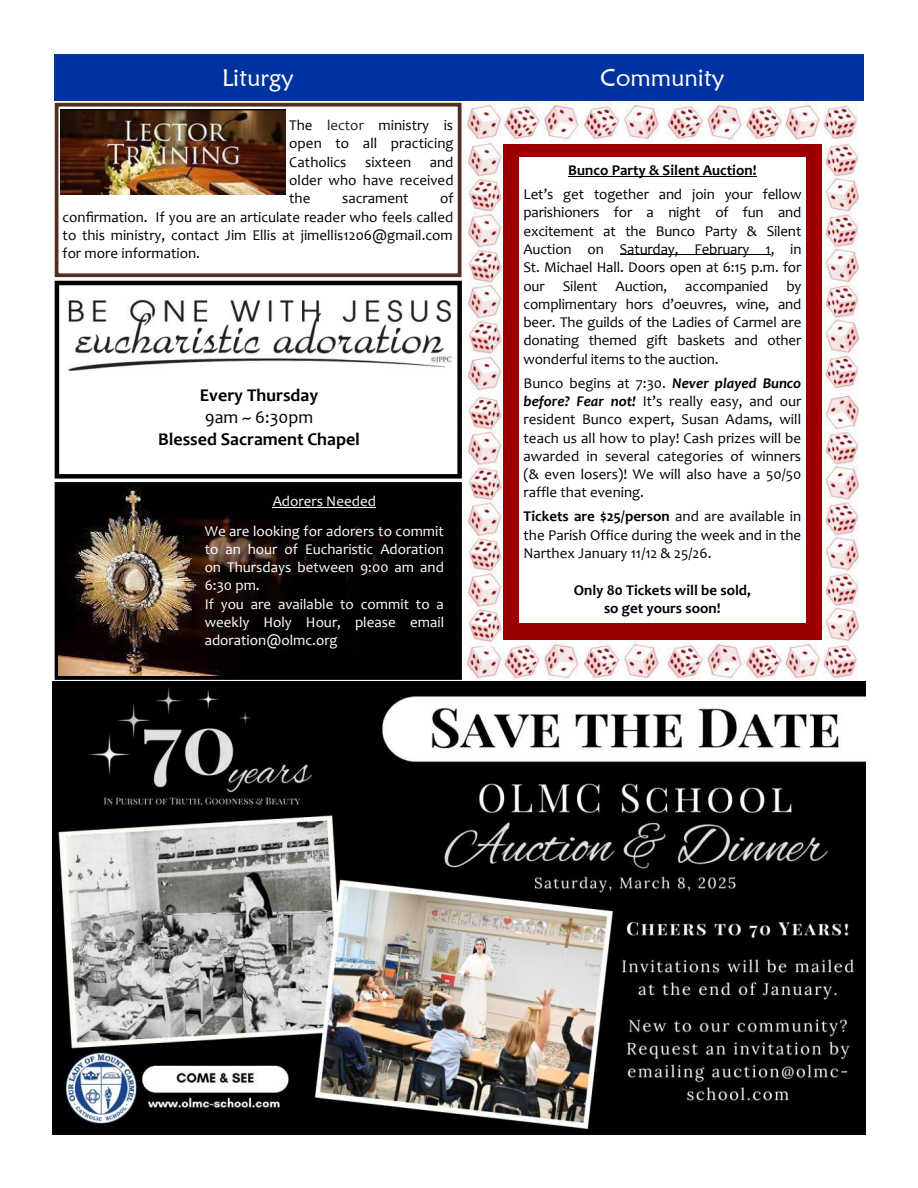
<style>
.page{position:relative;width:918px;height:1188px;background:#fff}
.page>*{position:absolute;margin:0;border:0;box-sizing:border-box;transform-origin:0 0}
.t1{font:24px "Maiandra GD";color:#fff}
.t2{font:700 18px "Candara";color:#000}
.t3{font:18px "Candara";color:#000}
.t4{font:15px/18.3px "Candara";color:#000;text-align:justify}
.t5{font:15px/18.3px "Candara";color:#fff;text-align:justify}
.t6{font:700 15px "Candara";color:#000}
.s1{color:#222}
.s2{font-weight:700;font-style:italic}
.s3{font-weight:700}
</style>
<div class="page">
<div style="left:466px;top:104px;width:396px;height:573px;background:#9a0000"></div>
<div style="left:519px;top:157px;width:287px;height:466px;background:#fff"></div>
<hr style="left:568px;top:176px;width:189px;height:1px;background:#000">
<hr style="left:620px;top:255px;width:151px;height:1px;background:#000">
<div style="left:54px;top:55px;width:408px;height:46px;background:#0033a0"></div>
<div style="left:55px;top:103px;width:407px;height:174px;border:4px solid #522d24"></div>
<img style="left:61px;top:110px;width:224px;height:85px">
<div style="left:462px;top:54px;width:402px;height:47px;background:#0033a0"></div>
<img style="left:68px;top:298px;width:384px;height:73px">
<div style="left:420px;top:487px;width:37px;height:188px;background:#000"></div>
<div style="left:55px;top:482px;width:407px;height:198px;border:4px solid #000"></div>
<div style="left:346px;top:485px;width:74px;height:191px;background:#000"></div>
<img style="left:59px;top:485px;width:287px;height:191px">
<hr style="left:273px;top:507px;width:103px;height:1px;background:#fff">
<div style="left:55px;top:281px;width:407px;height:198px;border:4px solid #000"></div>
<img style="left:465px;top:101px;width:397px;height:42px">
<img style="left:465px;top:640px;width:397px;height:40px">
<img style="left:463px;top:140px;width:40px;height:506px">
<img style="left:823px;top:140px;width:39px;height:504px">
<img style="left:53px;top:682px;width:812px;height:452px">
<p class="t1" style="left:222px;top:63px;width:73px">Liturgy</p>
<p class="t4" style="left:289px;top:118px;width:166px">The <span class="s1">lector</span> ministry is open to all practicing Catholics sixteen and older who have received the</p>
<p class="t4" style="left:63px;top:191px;width:392px;text-indent:378px">of confirmation. If you are an articulate reader who feels called to this ministry, contact Jim Ellis at jimellis1206@gmail.com for more information.</p>
<p class="t4" style="left:342px;top:191px;width:68px">sacrament</p>
<p class="t2" style="left:200px;top:388px;width:120px">Every Thursday</p>
<p class="t3" style="left:205px;top:410px;width:110px">9am ~ 6:30pm</p>
<p class="t2" style="left:158px;top:432px;width:203px">Blessed Sacrament Chapel</p>
<p class="t5" style="left:273px;top:494px;width:105px">Adorers Needed</p>
<p class="t5" style="left:205px;top:523px;width:241px">We are looking for adorers to commit to an hour of Eucharistic Adoration on Thursdays between 9:00 am and 6:30 pm.</p>
<p class="t5" style="left:205px;top:596px;width:241px">If you are available to commit to a weekly Holy Hour, please email adoration@olmc.org</p>
<p class="t1" style="left:600px;top:63px;width:126px">Community</p>
<p class="t6" style="left:568px;top:164px;width:190px">Bunco Party &amp; Silent Auction!</p>
<p class="t4" style="left:524px;top:186px;width:280px">Let’s get together and join your fellow parishioners for a night of fun and excitement at the Bunco Party &amp; Silent Auction on Saturday, February 1, in St. Michael Hall. Doors open at 6:15 p.m. for our Silent Auction, accompanied by complimentary hors d’oeuvres, wine, and beer. The guilds of the Ladies of Carmel are donating themed gift baskets and other wonderful items to the auction.</p>
<p class="t4" style="left:524px;top:375px;width:279px">Bunco begins at 7:30. <span class="s2">Never played Bunco before? Fear not!</span> It’s really easy, and our resident Bunco expert, Susan Adams, will teach us all how to play! Cash prizes will be awarded in several categories of winners (&amp; even losers)! We will also have a 50/50 raffle that evening.</p>
<p class="t4" style="left:524px;top:509px;width:279px"><span class="s3">Tickets are $25/person</span> and are available in the Parish Office during the week and in the Narthex January 11/12 &amp; 25/26.</p>
<p class="t6" style="left:574px;top:584px;width:179px">Only 80 Tickets will be sold,</p>
<p class="t6" style="left:604px;top:602px;width:118px">so get yours soon!</p>
</div>
